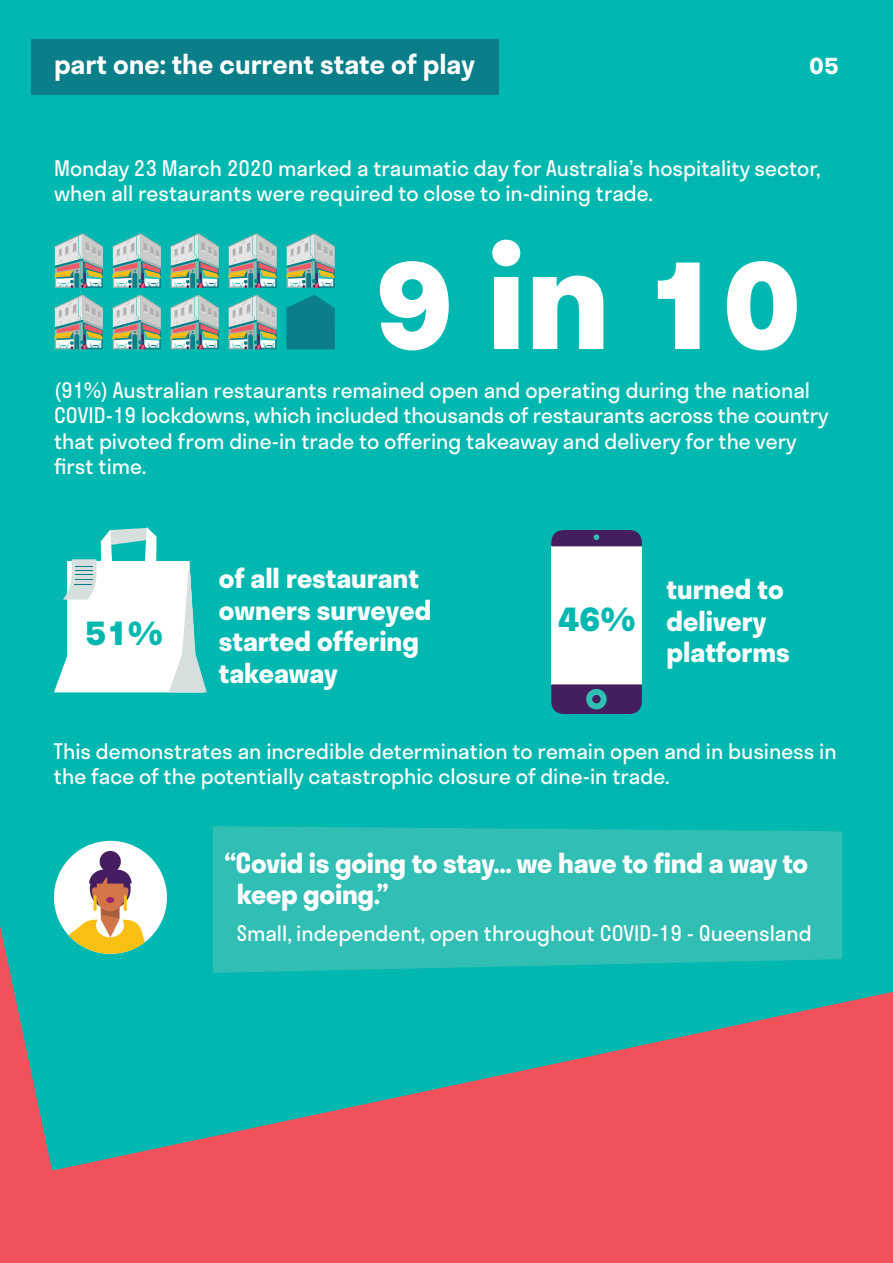
<style>
.page{position:relative;width:893px;height:1263px;background:#00b8af}
.page>*{position:absolute;margin:0;border:0;box-sizing:border-box;transform-origin:0 0}
.t1{font:700 144px "Stratos";color:#fff}
.t2{font:700 39px "Stratos";color:#00b8af}
.t3{font:700 27px/31.5px "Stratos";color:#fff}
.t4{font:600 27px "Stratos";color:#fff}
.t5{font:21px/25.2px "Stratos";color:#fff}
</style>
<div class="page">
<svg style="left:227px;top:233px;width:50px;height:55px;background:#94b7af"></svg>
<svg style="left:285px;top:233px;width:50px;height:55px;background:#94b7af"></svg>
<svg style="left:54px;top:233px;width:49px;height:55px;background:#97b7af"></svg>
<svg style="left:112px;top:233px;width:49px;height:55px;background:#97b7af"></svg>
<svg style="left:169px;top:233px;width:50px;height:55px;background:#94b7af"></svg>
<svg style="left:286px;top:295px;width:49px;height:54px;background:#08858d"></svg>
<svg style="left:54px;top:294px;width:49px;height:55px;background:#97b7af"></svg>
<svg style="left:112px;top:294px;width:49px;height:55px;background:#97b7af"></svg>
<svg style="left:169px;top:294px;width:50px;height:55px;background:#94b7af"></svg>
<svg style="left:227px;top:294px;width:50px;height:55px;background:#94b7af"></svg>
<div style="left:31px;top:40px;width:468px;height:55px;background:#0a7e89"></div>
<svg style="left:551px;top:530px;width:91px;height:184px;background:#cfcbd9"></svg>
<svg style="left:54px;top:527px;width:153px;height:165px"></svg>
<svg style="left:0;top:926px;width:893px;height:337px;fill:#f0515a"></svg>
<svg style="left:213px;top:826px;width:629px;height:147px;background:#2dbdb4"></svg>
<div style="left:54px;top:841px;width:113px;height:113px;background:#fff;border-radius:50%"></div>
<svg style="left:56px;top:851px;width:96px;height:103px"></svg>
<p class="t4" style="left:54px;top:42px;width:422px">part one: the current state of play</p>
<p class="t4" style="left:809px;top:42px;width:31px">05</p>
<p class="t5" style="left:54px;top:155px;width:768px">Monday 23 March 2020 marked a traumatic day for Australia’s hospitality sector, when all restaurants were required to close to in-dining trade.</p>
<p class="t1" style="left:374px;top:180px;width:428px">9 in 10</p>
<p class="t5" style="left:54px;top:377px;width:776px">(91%) Australian restaurants remained open and operating during the national COVID-19 lockdowns, which included thousands of restaurants across the country that pivoted from dine-in trade to offering takeaway and delivery for the very first time.</p>
<p class="t2" style="left:85px;top:600px;width:79px">51%</p>
<p class="t3" style="left:219px;top:561px;width:214px">of all restaurant owners surveyed started offering takeaway</p>
<p class="t3" style="left:667px;top:573px;width:125px">turned to delivery platforms</p>
<p class="t2" style="left:558px;top:586px;width:79px">46%</p>
<p class="t5" style="left:54px;top:738px;width:784px">This demonstrates an incredible determination to remain open and in business in the face of the potentially catastrophic closure of dine-in trade.</p>
<p class="t3" style="left:224px;top:846px;width:585px">“Covid is going to stay... we have to find a way to</p>
<p class="t3" style="left:237px;top:878px;width:153px">keep going.”</p>
<p class="t5" style="left:237px;top:920px;width:576px">Small, independent, open throughout COVID-19 - Queensland</p>
</div>
